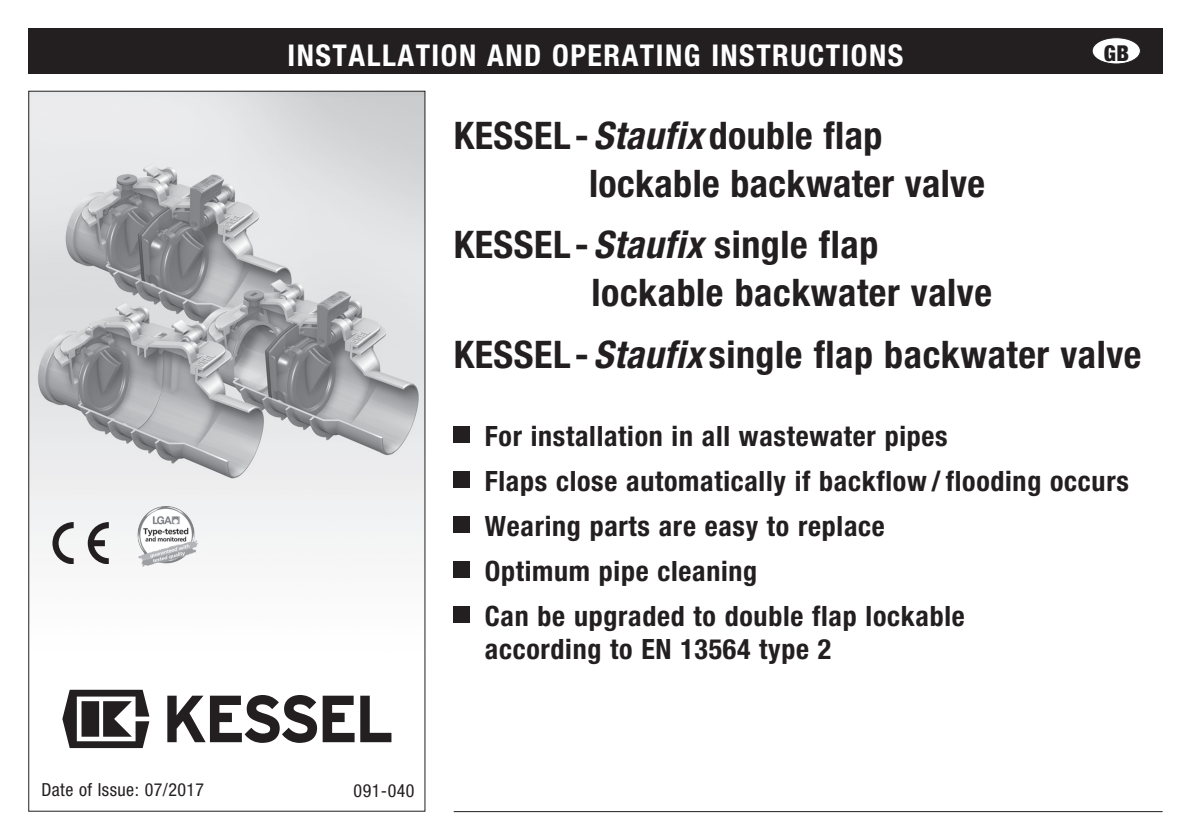
<style>
.page{position:relative;width:1191px;height:840px;background:#fff}
.page>*{position:absolute;margin:0;border:0;box-sizing:border-box;transform-origin:0 0}
.t1{font:700 condensed 38px/47.6px "Helvetica Neue";letter-spacing:.015em;color:#231f20}
.t2{font:700 condensed 30px "Helvetica Neue";letter-spacing:.05em;color:#fff}
.t3{font:700 condensed 28px/45px "Helvetica Neue";letter-spacing:.025em;color:#231f20}
.t4{font:900 condensed 21.8px "Helvetica Neue";color:#231f20}
.t5{font:condensed 18px "Helvetica Neue";letter-spacing:.025em;color:#231f20}
.s1{font-style:italic}
</style>
<div class="page">
<img style="left:30px;top:93px;width:393px;height:656px">
<hr style="left:454px;top:810px;width:708px;height:1px;background:#231f20">
<div style="left:28px;top:28px;width:1134px;height:46px;background:#231f20"></div>
<div style="left:453px;top:426px;width:17px;height:16px;background:#231f20"></div>
<div style="left:453px;top:471px;width:17px;height:16px;background:#231f20"></div>
<div style="left:453px;top:516px;width:17px;height:16px;background:#231f20"></div>
<div style="left:453px;top:561px;width:17px;height:16px;background:#231f20"></div>
<div style="left:453px;top:605px;width:17px;height:17px;background:#231f20"></div>
<div style="left:1092px;top:38px;width:48px;height:26px;background:#fff;border-radius:50%"></div>
<div style="left:1091px;top:37px;width:49px;height:27px;border:1px solid #231f20;border-radius:50%"></div>
<svg style="left:167px;top:694px;width:224px;height:48px"></svg>
<svg style="left:62px;top:689px;width:87px;height:58px"></svg>
<img style="left:137px;top:505px;width:29px;height:44px">
<svg style="left:52px;top:521px;width:22px;height:42px"></svg>
<svg style="left:88px;top:521px;width:21px;height:42px"></svg>
<p class="t5" style="left:41px;top:778px;width:164px">Date of Issue: 07/2017</p>
<p class="t2" style="left:288px;top:37px;width:617px">INSTALLATION AND OPERATING INSTRUCTIONS</p>
<p class="t4" style="left:1104px;top:40px;width:27px">GB</p>
<h1 class="t1" style="left:589px;top:111px;width:397px;text-indent:-135px">KESSEL-<span class="s1">Staufix</span> double flap lockable backwater valve</h1>
<h1 class="t1" style="left:591px;top:220px;width:402px;text-indent:-138px">KESSEL-<span class="s1">Staufix</span> single flap lockable backwater valve</h1>
<h1 class="t1" style="left:454px;top:329px;width:689px">KESSEL-<span class="s1">Staufix</span> single flap backwater valve</h1>
<p class="t5" style="left:353px;top:779px;width:62px">091-040</p>
<p class="t3" style="left:485px;top:413px;width:645px">For installation in all wastewater pipes<br>Flaps close automatically if backflow/ flooding occurs Wearing parts are easy to replace<br>Optimum pipe cleaning<br>Can be upgraded to double flap lockable</p>
<p class="t3" style="left:485px;top:626px;width:348px">according to EN 13564 type 2</p>
</div>
